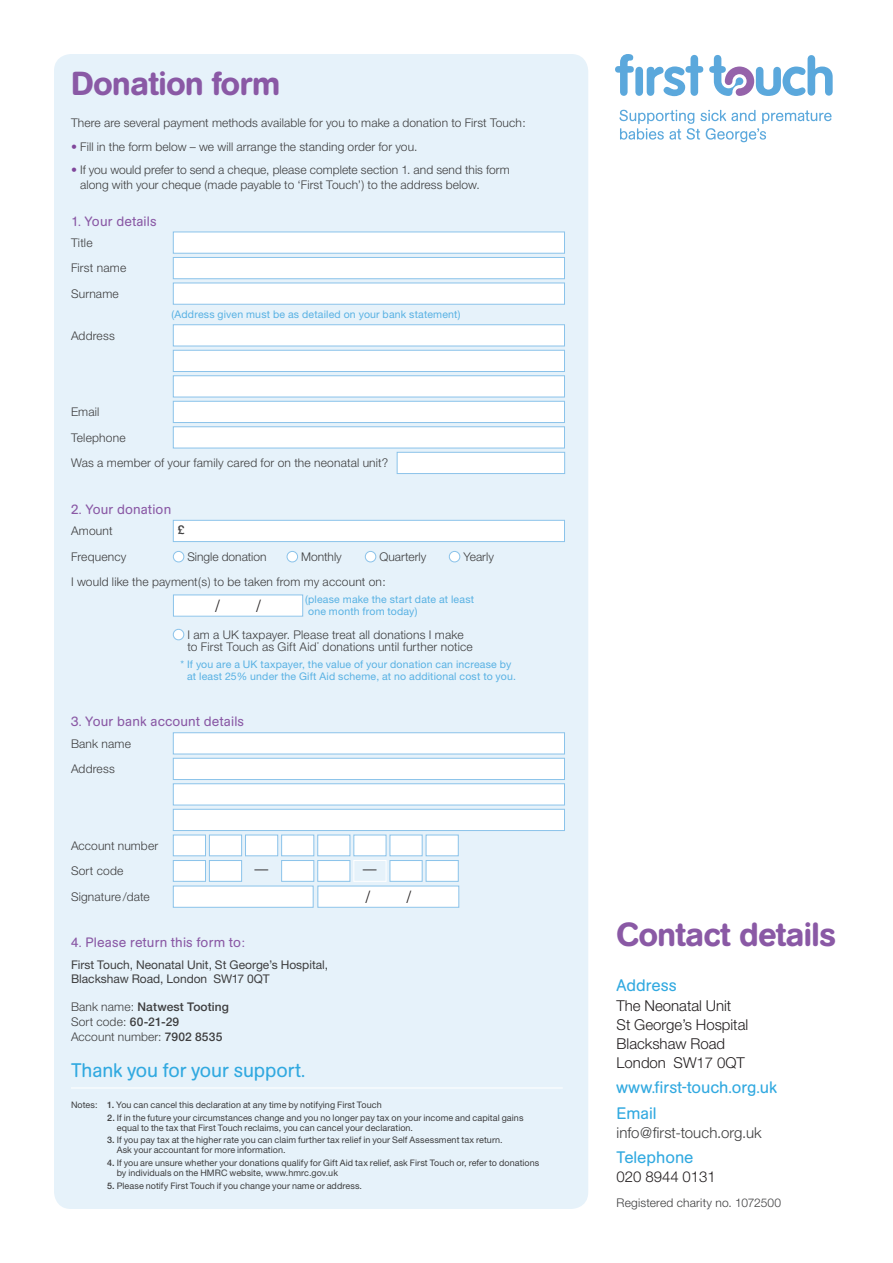
<style>
.page{position:relative;width:893px;height:1263px;background:#fff}
.page>*{position:absolute;margin:0;border:0;box-sizing:border-box;transform-origin:0 0}
.t1{font:500 33px "AG Book Rounded";letter-spacing:-.01em;color:#8a59a5}
.t2{font:19.5px "AG Book Rounded";letter-spacing:-.005em;color:#31a9e0}
.t3{font:18px "Times";color:#231f20}
.t4{font:16.5px "AG Book Rounded";color:#31a9e0}
.t5{font:300 15px/19px "Helvetica Neue";color:#231f20}
.t6{font:300 15px "Helvetica Neue";letter-spacing:.005em;color:#3e3e3f}
.t7{font:13.5px "AG Book Rounded";letter-spacing:.01em;color:#8a59a5}
.t8{font:300 12px/15px "Helvetica Neue";letter-spacing:.01em;color:#3e3e3f}
.t9{font:12px/13.5px "Helvetica Neue";color:#3e3e3f}
.t10{font:500 12px "Helvetica Neue";color:#3e3e3f}
.t11{font:10.5px/12px "Helvetica Neue";letter-spacing:.015em;color:#58b1e3}
.t12{font:9px/9.8px "Helvetica Neue";letter-spacing:.005em;color:#3e3e3f}
.s1{color:#80479b}
.s2{font-weight:500}
</style>
<div class="page">
<div style="left:54px;top:54px;width:534px;height:1155px;background:#e6f2fa;border-radius:17px"></div>
<hr style="left:71px;top:1087px;width:492px;height:1px;background:#fff">
<div style="left:173px;top:551px;width:11px;height:11px;background:#fff;border-radius:50%"></div>
<div style="left:173px;top:551px;width:11px;height:11px;border:1px solid #8bc3ea;border-radius:50%"></div>
<div style="left:287px;top:551px;width:11px;height:11px;background:#fff;border-radius:50%"></div>
<div style="left:287px;top:551px;width:11px;height:11px;border:1px solid #8bc3ea;border-radius:50%"></div>
<div style="left:365px;top:551px;width:11px;height:11px;background:#fff;border-radius:50%"></div>
<div style="left:365px;top:551px;width:11px;height:11px;border:1px solid #8bc3ea;border-radius:50%"></div>
<div style="left:449px;top:551px;width:11px;height:11px;background:#fff;border-radius:50%"></div>
<div style="left:449px;top:551px;width:11px;height:11px;border:1px solid #8bc3ea;border-radius:50%"></div>
<div style="left:173px;top:629px;width:11px;height:11px;background:#fff;border-radius:50%"></div>
<div style="left:173px;top:629px;width:11px;height:11px;border:1px solid #8bc3ea;border-radius:50%"></div>
<div style="left:173px;top:232px;width:392px;height:21px;background:#fff"></div>
<div style="left:173px;top:257px;width:392px;height:22px;background:#fff;border:1px solid #8bc3ea"></div>
<div style="left:173px;top:283px;width:392px;height:21px;background:#fff;border:1px solid #8bc3ea"></div>
<div style="left:173px;top:324px;width:392px;height:22px;background:#fff;border:1px solid #8bc3ea"></div>
<div style="left:173px;top:350px;width:392px;height:22px;background:#fff;border:1px solid #8bc3ea"></div>
<div style="left:173px;top:375px;width:392px;height:22px;background:#fff;border:1px solid #8bc3ea"></div>
<div style="left:173px;top:401px;width:392px;height:22px;background:#fff;border:1px solid #8bc3ea"></div>
<div style="left:173px;top:427px;width:392px;height:21px;background:#fff"></div>
<div style="left:397px;top:452px;width:168px;height:22px;background:#fff;border:1px solid #8bc3ea"></div>
<div style="left:173px;top:520px;width:391px;height:22px;background:#fff"></div>
<div style="left:173px;top:520px;width:392px;height:22px;border:1px solid #8bc3ea"></div>
<div style="left:173px;top:595px;width:130px;height:21px;background:#fff"></div>
<div style="left:173px;top:732px;width:392px;height:22px;background:#fff;border:1px solid #8bc3ea"></div>
<div style="left:173px;top:758px;width:392px;height:22px;background:#fff;border:1px solid #8bc3ea"></div>
<div style="left:173px;top:783px;width:392px;height:22px;background:#fff;border:1px solid #8bc3ea"></div>
<div style="left:173px;top:809px;width:392px;height:22px;background:#fff;border:1px solid #8bc3ea"></div>
<div style="left:173px;top:835px;width:33px;height:21px;background:#fff;border:1px solid #8bc3ea"></div>
<div style="left:281px;top:835px;width:33px;height:21px;background:#fff;border:1px solid #8bc3ea"></div>
<div style="left:209px;top:835px;width:33px;height:21px;background:#fff;border:1px solid #8bc3ea"></div>
<div style="left:317px;top:835px;width:33px;height:21px;background:#fff;border:1px solid #8bc3ea"></div>
<div style="left:390px;top:835px;width:32px;height:21px;background:#fff;border:1px solid #8bc3ea"></div>
<div style="left:245px;top:835px;width:33px;height:21px;background:#fff;border:1px solid #8bc3ea"></div>
<div style="left:354px;top:835px;width:32px;height:21px;background:#fff;border:1px solid #8bc3ea"></div>
<div style="left:426px;top:835px;width:32px;height:21px;background:#fff;border:1px solid #8bc3ea"></div>
<div style="left:173px;top:860px;width:33px;height:21px;background:#fff;border:1px solid #8bc3ea"></div>
<div style="left:281px;top:860px;width:33px;height:21px;background:#fff;border:1px solid #8bc3ea"></div>
<div style="left:209px;top:860px;width:33px;height:21px;background:#fff;border:1px solid #8bc3ea"></div>
<div style="left:317px;top:860px;width:33px;height:21px;background:#fff;border:1px solid #8bc3ea"></div>
<div style="left:390px;top:860px;width:32px;height:21px;background:#fff;border:1px solid #8bc3ea"></div>
<div style="left:354px;top:860px;width:32px;height:21px;border:1px solid #fff"></div>
<div style="left:426px;top:860px;width:32px;height:21px;background:#fff;border:1px solid #8bc3ea"></div>
<div style="left:173px;top:886px;width:140px;height:21px;background:#fff;border:1px solid #8bc3ea"></div>
<div style="left:318px;top:886px;width:141px;height:21px;background:#fff"></div>
<div style="left:318px;top:886px;width:141px;height:21px;border:1px solid #8bc3ea"></div>
<svg style="left:619px;top:110px;width:213px;height:32px"></svg>
<svg style="left:709px;top:55px;width:124px;height:41px"></svg>
<div style="left:635px;top:67px;width:8px;height:29px;background:#5ba8dc;border-radius:4px"></div>
<svg style="left:647px;top:55px;width:56px;height:41px"></svg>
<svg style="left:615px;top:54px;width:19px;height:42px"></svg>
<p class="t1" style="left:71px;top:65px;width:211px">Donation form</p>
<p class="t8" style="left:71px;top:115px;width:456px">There are several payment methods available for you to make a donation to First Touch:</p>
<p class="t8" style="left:71px;top:139px;width:348px"><span class="s1">•</span> Fill in the form below – we will arrange the standing order for you.</p>
<p class="t8" style="left:80px;top:162px;width:431px;text-indent:-9px"><span class="s1">•</span> If you would prefer to send a cheque, please complete section 1. and send this form along with your cheque (made payable to ‘First Touch’) to the address below.</p>
<p class="t7" style="left:71px;top:213px;width:87px">1. Your details</p>
<p class="t8" style="left:71px;top:235px;width:23px">Title</p>
<p class="t8" style="left:71px;top:260px;width:57px">First name</p>
<p class="t8" style="left:71px;top:286px;width:49px">Surname</p>
<p class="t11" style="left:172px;top:308px;width:291px">(Address given must be as detailed on your bank statement)</p>
<p class="t8" style="left:71px;top:328px;width:45px">Address</p>
<p class="t8" style="left:71px;top:404px;width:30px">Email</p>
<p class="t8" style="left:71px;top:430px;width:56px">Telephone</p>
<p class="t8" style="left:71px;top:455px;width:319px">Was a member of your family cared for on the neonatal unit?</p>
<p class="t7" style="left:71px;top:502px;width:102px">2. Your donation</p>
<p class="t8" style="left:71px;top:523px;width:43px">Amount</p>
<p class="t8" style="left:71px;top:549px;width:57px">Frequency</p>
<p class="t8" style="left:187px;top:549px;width:81px">Single donation</p>
<p class="t8" style="left:301px;top:549px;width:42px">Monthly</p>
<p class="t8" style="left:379px;top:549px;width:49px">Quarterly</p>
<p class="t8" style="left:463px;top:549px;width:32px">Yearly</p>
<p class="t8" style="left:71px;top:574px;width:316px">I would like the payment(s) to be taken from my account on:</p>
<p class="t11" style="left:308px;top:593px;width:167px;text-indent:-3px">(please make the start date at least one month from today)</p>
<p class="t8" style="left:187px;top:628px;width:287px;line-height:12.8px">I am a UK taxpayer. Please treat all donations I make to First Touch as Gift Aid<sup>*</sup> donations until further notice</p>
<p class="t11" style="left:187px;top:658px;width:330px;text-indent:-7px">* If you are a UK taxpayer, the value of your donation can increase by at least 25% under the Gift Aid scheme, at no additional cost to you.</p>
<p class="t7" style="left:71px;top:714px;width:175px">3. Your bank account details</p>
<p class="t8" style="left:71px;top:736px;width:62px">Bank name</p>
<p class="t8" style="left:71px;top:761px;width:45px">Address</p>
<p class="t10" style="left:178px;top:523px;width:8px">£</p>
<p class="t3" style="left:215px;top:589px;width:7px">/</p>
<p class="t3" style="left:256px;top:589px;width:7px">/</p>
<p class="t8" style="left:71px;top:838px;width:89px">Account number</p>
<p class="t8" style="left:71px;top:863px;width:54px">Sort code</p>
<p class="t8" style="left:71px;top:889px;width:80px">Signature/date</p>
<p class="t7" style="left:71px;top:935px;width:175px">4. Please return this form to:</p>
<p class="t9" style="left:71px;top:958px;width:259px">First Touch, Neonatal Unit, St George’s Hospital,<br>Blackshaw Road, London SW17 0QT</p>
<p class="t8" style="left:71px;top:999px;width:160px">Bank name: <span class="s2">Natwest Tooting<br></span>Sort code: <span class="s2">60-21-29<br></span>Account number: <span class="s2">7902 8535</span></p>
<p class="t2" style="left:71px;top:1059px;width:236px">Thank you for your support.</p>
<p class="t12" style="left:71px;top:1099px;width:312px">Notes: <span class="s2">1.</span> You can cancel this declaration at any time by notifying First Touch</p>
<p class="t12" style="left:117px;top:1112px;width:408px;text-indent:-10px"><span class="s2">2.</span> If in the future your circumstances change and you no longer pay tax on your income and capital gains equal to the tax that First Touch reclaims, you can cancel your declaration.</p>
<p class="t12" style="left:117px;top:1135px;width:387px;text-indent:-10px"><span class="s2">3.</span> If you pay tax at the higher rate you can claim further tax relief in your Self Assessment tax return.<br>Ask your accountant for more information.</p>
<p class="t12" style="left:117px;top:1158px;width:424px;text-indent:-10px"><span class="s2">4.</span> If you are unsure whether your donations qualify for Gift Aid tax relief, ask First Touch or, refer to donations by individuals on the HMRC website, www.hmrc.gov.uk</p>
<p class="t12" style="left:107px;top:1180px;width:256px"><span class="s2">5.</span> Please notify First Touch if you change your name or address.</p>
<p class="t3" style="left:253px;top:851px;width:19px">—</p>
<p class="t3" style="left:361px;top:851px;width:19px">—</p>
<p class="t3" style="left:365px;top:880px;width:7px">/</p>
<p class="t3" style="left:406px;top:880px;width:7px">/</p>
<p class="t1" style="left:617px;top:915px;width:221px">Contact details</p>
<p class="t4" style="left:617px;top:976px;width:61px">Address</p>
<p class="t5" style="left:617px;top:995px;width:133px">The Neonatal Unit<br>St George’s Hospital<br>Blackshaw Road<br>London SW17 0QT</p>
<p class="t4" style="left:617px;top:1078px;width:162px">www.first-touch.org.uk</p>
<p class="t4" style="left:617px;top:1103px;width:38px">Email</p>
<p class="t6" style="left:617px;top:1123px;width:147px">info@first-touch.org.uk</p>
<p class="t4" style="left:617px;top:1148px;width:78px">Telephone</p>
<p class="t5" style="left:617px;top:1167px;width:101px">020 8944 0131</p>
<p class="t8" style="left:617px;top:1195px;width:166px">Registered charity no. 1072500</p>
</div>
